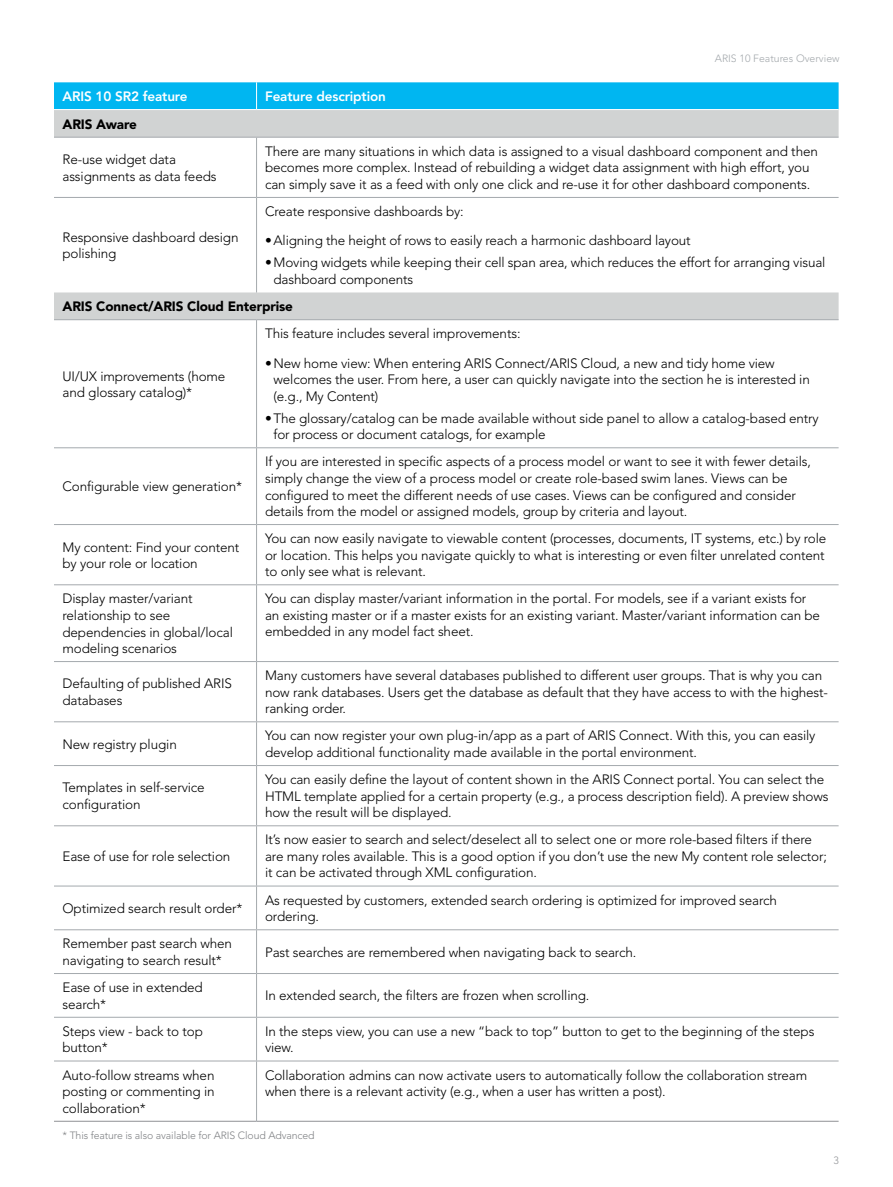
<style>
.page{position:relative;width:893px;height:1187px;background:#fff}
.page>*{position:absolute;margin:0;border:0;box-sizing:border-box;transform-origin:0 0}
.t1{font:300 13.5px/16.5px "Avenir LT Std";letter-spacing:-.01em;color:#000}
.t2{font:900 13.5px "Avenir LT Std";letter-spacing:-.01em;color:#000}
.t3{font:800 13.5px "Avenir LT Std";letter-spacing:-.01em;color:#fff}
.t4{font:300 10.5px "Avenir LT Std";letter-spacing:-.01em;color:#808285}
.t5{font:300 10.5px "Avenir LT Std";color:#a4a9ad}
.t6{font:300 10.5px "Avenir LT Std";color:#939598}
</style>
<div class="page">
<svg style="left:54px;top:110px;width:785px;height:209px"></svg>
<hr style="left:256px;top:320px;width:1px;height:127px;background:#a4a9ad">
<hr style="left:256px;top:448px;width:1px;height:76px;background:#a4a9ad">
<hr style="left:256px;top:525px;width:1px;height:59px;background:#a4a9ad">
<hr style="left:256px;top:585px;width:1px;height:76px;background:#a4a9ad">
<hr style="left:256px;top:662px;width:1px;height:59px;background:#a4a9ad">
<hr style="left:54px;top:137px;width:203px;height:1px;background:#a4a9ad">
<hr style="left:257px;top:137px;width:582px;height:1px;background:#a4a9ad">
<hr style="left:256px;top:137px;width:1px;height:60px;background:#a4a9ad">
<hr style="left:256px;top:198px;width:1px;height:94px;background:#a4a9ad">
<div style="left:54px;top:82px;width:785px;height:27px;background:#00b6f1"></div>
<hr style="left:54px;top:197px;width:203px;height:1px;background:#a4a9ad">
<hr style="left:257px;top:197px;width:582px;height:1px;background:#a4a9ad">
<hr style="left:54px;top:319px;width:203px;height:1px;background:#a4a9ad">
<hr style="left:257px;top:319px;width:582px;height:1px;background:#a4a9ad">
<hr style="left:54px;top:1060px;width:203px;height:1px;background:#a4a9ad">
<hr style="left:257px;top:1060px;width:582px;height:1px;background:#a4a9ad">
<hr style="left:54px;top:447px;width:203px;height:1px;background:#a4a9ad">
<hr style="left:257px;top:447px;width:582px;height:1px;background:#a4a9ad">
<hr style="left:54px;top:524px;width:203px;height:1px;background:#a4a9ad">
<hr style="left:257px;top:524px;width:582px;height:1px;background:#a4a9ad">
<hr style="left:54px;top:584px;width:203px;height:1px;background:#a4a9ad">
<hr style="left:257px;top:584px;width:582px;height:1px;background:#a4a9ad">
<hr style="left:54px;top:661px;width:203px;height:1px;background:#a4a9ad">
<hr style="left:257px;top:661px;width:582px;height:1px;background:#a4a9ad">
<hr style="left:54px;top:1120px;width:203px;height:1px;background:#8f9194">
<hr style="left:257px;top:1120px;width:582px;height:1px;background:#8f9194">
<hr style="left:54px;top:721px;width:203px;height:1px;background:#a4a9ad">
<hr style="left:54px;top:765px;width:203px;height:1px;background:#a4a9ad">
<hr style="left:54px;top:825px;width:203px;height:1px;background:#a4a9ad">
<hr style="left:54px;top:885px;width:203px;height:1px;background:#a4a9ad">
<hr style="left:54px;top:929px;width:203px;height:1px;background:#a4a9ad">
<hr style="left:54px;top:973px;width:203px;height:1px;background:#a4a9ad">
<hr style="left:54px;top:1016px;width:203px;height:1px;background:#a4a9ad">
<hr style="left:256px;top:722px;width:1px;height:43px;background:#a4a9ad">
<hr style="left:256px;top:765px;width:1px;height:60px;background:#a4a9ad">
<hr style="left:256px;top:826px;width:1px;height:59px;background:#a4a9ad">
<hr style="left:256px;top:886px;width:1px;height:43px;background:#a4a9ad">
<hr style="left:256px;top:930px;width:1px;height:43px;background:#a4a9ad">
<hr style="left:256px;top:973px;width:1px;height:43px;background:#a4a9ad">
<hr style="left:256px;top:1017px;width:1px;height:43px;background:#a4a9ad">
<hr style="left:256px;top:1061px;width:1px;height:59px;background:#a4a9ad">
<hr style="left:257px;top:721px;width:582px;height:1px;background:#a4a9ad">
<hr style="left:257px;top:765px;width:582px;height:1px;background:#a4a9ad">
<hr style="left:257px;top:825px;width:582px;height:1px;background:#a4a9ad">
<hr style="left:257px;top:885px;width:582px;height:1px;background:#a4a9ad">
<hr style="left:257px;top:929px;width:582px;height:1px;background:#a4a9ad">
<hr style="left:257px;top:973px;width:582px;height:1px;background:#a4a9ad">
<hr style="left:257px;top:1016px;width:582px;height:1px;background:#a4a9ad">
<p class="t5" style="left:715px;top:52px;width:126px">ARIS 10 Features Overview</p>
<p class="t3" style="left:63px;top:88px;width:127px">ARIS 10 SR2 feature</p>
<p class="t3" style="left:265px;top:88px;width:122px">Feature description</p>
<p class="t2" style="left:63px;top:116px;width:76px">ARIS Aware</p>
<p class="t1" style="left:63px;top:151px;width:156px">Re-use widget data assignments as data feeds</p>
<p class="t1" style="left:265px;top:143px;width:554px">There are many situations in which data is assigned to a visual dashboard component and then becomes more complex. Instead of rebuilding a widget data assignment with high effort, you can simply save it as a feed with only one click and re-use it for other dashboard components.</p>
<p class="t1" style="left:63px;top:229px;width:178px">Responsive dashboard design polishing</p>
<p class="t1" style="left:265px;top:203px;width:200px">Create responsive dashboards by:</p>
<p class="t1" style="left:265px;top:232px;width:427px">•Aligning the height of rows to easily reach a harmonic dashboard layout</p>
<p class="t1" style="left:274px;top:254px;width:553px;text-indent:-9px">•Moving widgets while keeping their cell span area, which reduces the effort for arranging visual dashboard components</p>
<p class="t2" style="left:63px;top:298px;width:232px">ARIS Connect/ARIS Cloud Enterprise</p>
<p class="t1" style="left:63px;top:368px;width:164px">UI/UX improvements (home and glossary catalog)*</p>
<p class="t1" style="left:63px;top:478px;width:181px">Configurable view generation*</p>
<p class="t1" style="left:265px;top:325px;width:257px">This feature includes several improvements:</p>
<p class="t1" style="left:274px;top:355px;width:538px;text-indent:-9px">•New home view: When entering ARIS Connect/ARIS Cloud, a new and tidy home view welcomes the user. From here, a user can quickly navigate into the section he is interested in (e.g., My Content)</p>
<p class="t1" style="left:274px;top:410px;width:547px;text-indent:-9px">•The glossary/catalog can be made available without side panel to allow a catalog-based entry for process or document catalogs, for example</p>
<p class="t1" style="left:265px;top:453px;width:547px">If you are interested in specific aspects of a process model or want to see it with fewer details, simply change the view of a process model or create role-based swim lanes. Views can be configured to meet the different needs of use cases. Views can be configured and consider details from the model or assigned models, group by criteria and layout.</p>
<p class="t1" style="left:63px;top:538px;width:178px">My content: Find your content by your role or location</p>
<p class="t1" style="left:265px;top:530px;width:563px">You can now easily navigate to viewable content (processes, documents, IT systems, etc.) by role or location. This helps you navigate quickly to what is interesting or even filter unrelated content to only see what is relevant.</p>
<p class="t1" style="left:63px;top:590px;width:172px">Display master/variant relationship to see dependencies in global/local modeling scenarios</p>
<p class="t1" style="left:265px;top:590px;width:556px">You can display master/variant information in the portal. For models, see if a variant exists for an existing master or if a master exists for an existing variant. Master/variant information can be embedded in any model fact sheet.</p>
<p class="t1" style="left:63px;top:675px;width:171px">Defaulting of published ARIS databases</p>
<p class="t1" style="left:265px;top:667px;width:564px">Many customers have several databases published to different user groups. That is why you can now rank databases. Users get the database as default that they have access to with the highest&shy;ranking order.</p>
<p class="t1" style="left:63px;top:735px;width:116px">New registry plugin</p>
<p class="t1" style="left:265px;top:727px;width:552px">You can now register your own plug-in/app as a part of ARIS Connect. With this, you can easily develop additional functionality made available in the portal environment.</p>
<p class="t1" style="left:63px;top:779px;width:144px">Templates in self-service configuration</p>
<p class="t1" style="left:265px;top:771px;width:565px">You can easily define the layout of content shown in the ARIS Connect portal. You can select the<br>HTML template applied for a certain property (e.g., a process description field). A preview shows how the result will be displayed.</p>
<p class="t1" style="left:63px;top:848px;width:169px">Ease of use for role selection</p>
<p class="t1" style="left:265px;top:831px;width:563px">It’s now easier to search and select/deselect all to select one or more role-based filters if there are many roles available. This is a good option if you don’t use the new My content role selector; it can be activated through XML configuration.</p>
<p class="t1" style="left:63px;top:900px;width:181px">Optimized search result order*</p>
<p class="t1" style="left:265px;top:891px;width:514px">As requested by customers, extended search ordering is optimized for improved search ordering.</p>
<p class="t1" style="left:63px;top:935px;width:171px">Remember past search when navigating to search result*</p>
<p class="t1" style="left:265px;top:943px;width:373px">Past searches are remembered when navigating back to search.</p>
<p class="t1" style="left:63px;top:979px;width:142px">Ease of use in extended search*</p>
<p class="t1" style="left:265px;top:987px;width:326px">In extended search, the filters are frozen when scrolling.</p>
<p class="t1" style="left:63px;top:1022px;width:142px">Steps view - back to top button*</p>
<p class="t1" style="left:265px;top:1022px;width:551px">In the steps view, you can use a new “back to top” button to get to the beginning of the steps view.</p>
<p class="t1" style="left:63px;top:1066px;width:154px;text-align:justify">Auto-follow streams when posting or commenting in collaboration*</p>
<p class="t1" style="left:265px;top:1066px;width:544px">Collaboration admins can now activate users to automatically follow the collaboration stream when there is a relevant activity (e.g., when a user has written a post).</p>
<p class="t4" style="left:63px;top:1128px;width:254px">* This feature is also available for ARIS Cloud Advanced</p>
<p class="t6" style="left:833px;top:1153px;width:7px">3</p>
</div>
